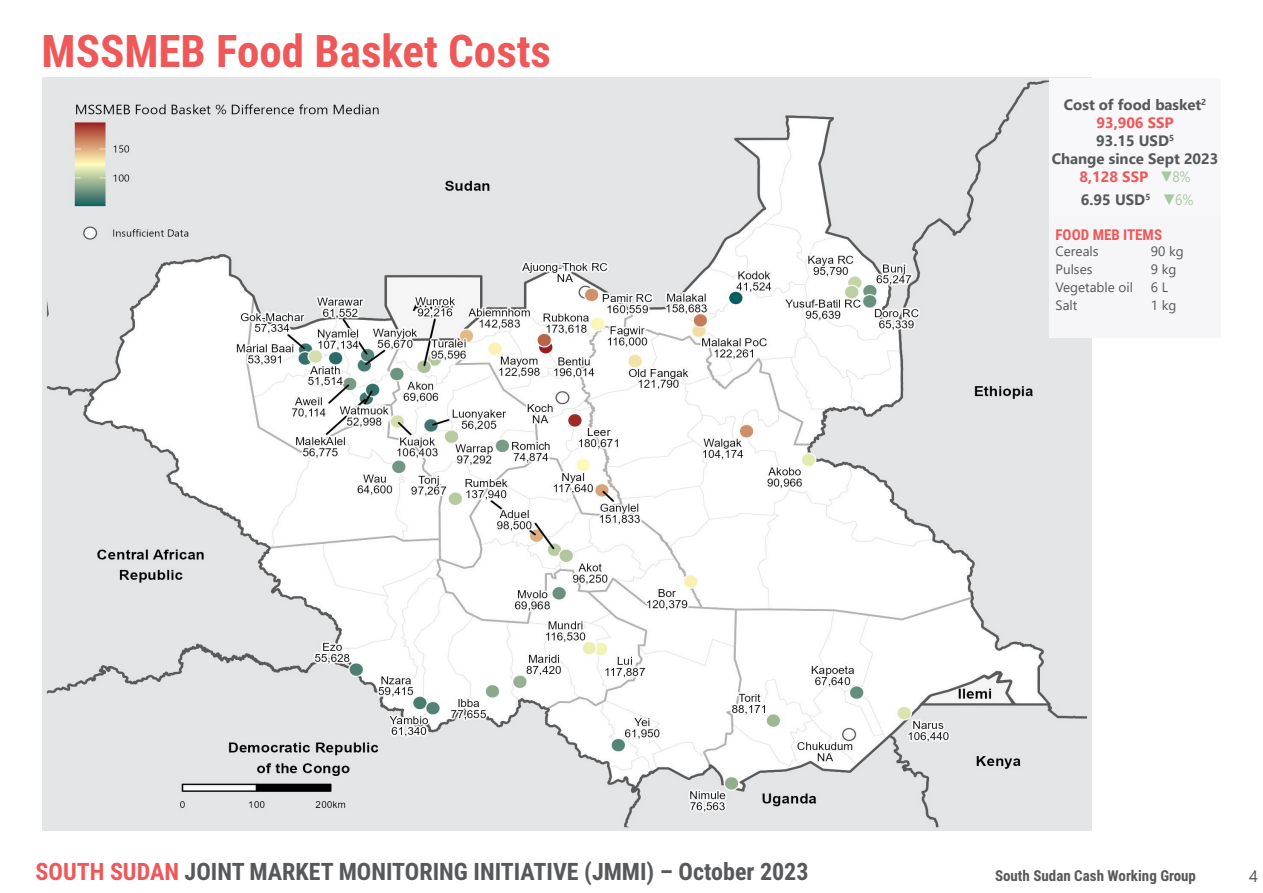
<style>
.page{position:relative;width:1263px;height:893px;background:#fff}
.page>*{position:absolute;margin:0;border:0;box-sizing:border-box;transform-origin:0 0}
.t1{font:700 45px "Roboto Condensed";color:#ee5859}
.t2{font:700 24px "Roboto Condensed";color:#57585a}
.t3{font:16.5px "Segoe UI";color:#57585a}
.t4{font:700 15px "Segoe UI";color:#57585a}
.t5{font:700 15px "Roboto Condensed";color:#57585a}
.t6{font:700 15px "Segoe UI";color:#ee5859}
.t7{font:700 15px "Roboto Condensed";color:#ee5859}
.t8{font:13.5px "Segoe UI";color:#57585a}
.s1{font-weight:400;color:#a5c9a1}
.s2{color:#ee5859}
</style>
<div class="page">
<img style="left:42px;top:78px;width:1049px;height:753px">
<div style="left:1049px;top:78px;width:172px;height:140px;background:#f8f8fa"></div>
<div style="left:1049px;top:216px;width:172px;height:122px;background:#f6f6f9"></div>
<p class="t1" style="left:42px;top:20px;width:511px">MSSMEB Food Basket Costs</p>
<p class="t4" style="left:1064px;top:91px;width:144px">Cost of food basket<sup>2</sup></p>
<p class="t6" style="left:1096px;top:109px;width:79px">93,906 SSP</p>
<p class="t4" style="left:1096px;top:127px;width:80px">93.15 USD<sup>5</sup></p>
<p class="t4" style="left:1052px;top:145px;width:168px">Change since Sept 2023</p>
<p class="t6" style="left:1079px;top:163px;width:113px">8,128 SSP <span class="s1">▼8%</span></p>
<p class="t4" style="left:1081px;top:185px;width:114px">6.95 USD<sup>5</sup> <span class="s1">▼6%</span></p>
<p class="t7" style="left:1055px;top:224px;width:108px">FOOD MEB ITEMS</p>
<p class="t8" style="left:1055px;top:238px;width:45px">Cereals</p>
<p class="t8" style="left:1055px;top:256px;width:38px">Pulses</p>
<p class="t8" style="left:1055px;top:274px;width:79px">Vegetable oil</p>
<p class="t8" style="left:1055px;top:292px;width:23px">Salt</p>
<p class="t8" style="left:1151px;top:238px;width:34px">90 kg</p>
<p class="t8" style="left:1151px;top:256px;width:27px">9 kg</p>
<p class="t8" style="left:1151px;top:274px;width:19px">6 L</p>
<p class="t8" style="left:1151px;top:292px;width:27px">1 kg</p>
<p class="t2" style="left:36px;top:855px;width:774px"><span class="s2">SOUTH SUDAN</span> JOINT MARKET MONITORING INITIATIVE (JMMI) – October 2023</p>
<p class="t5" style="left:995px;top:865px;width:203px">South Sudan Cash Working Group</p>
<p class="t3" style="left:1249px;top:860px;width:10px">4</p>
</div>
